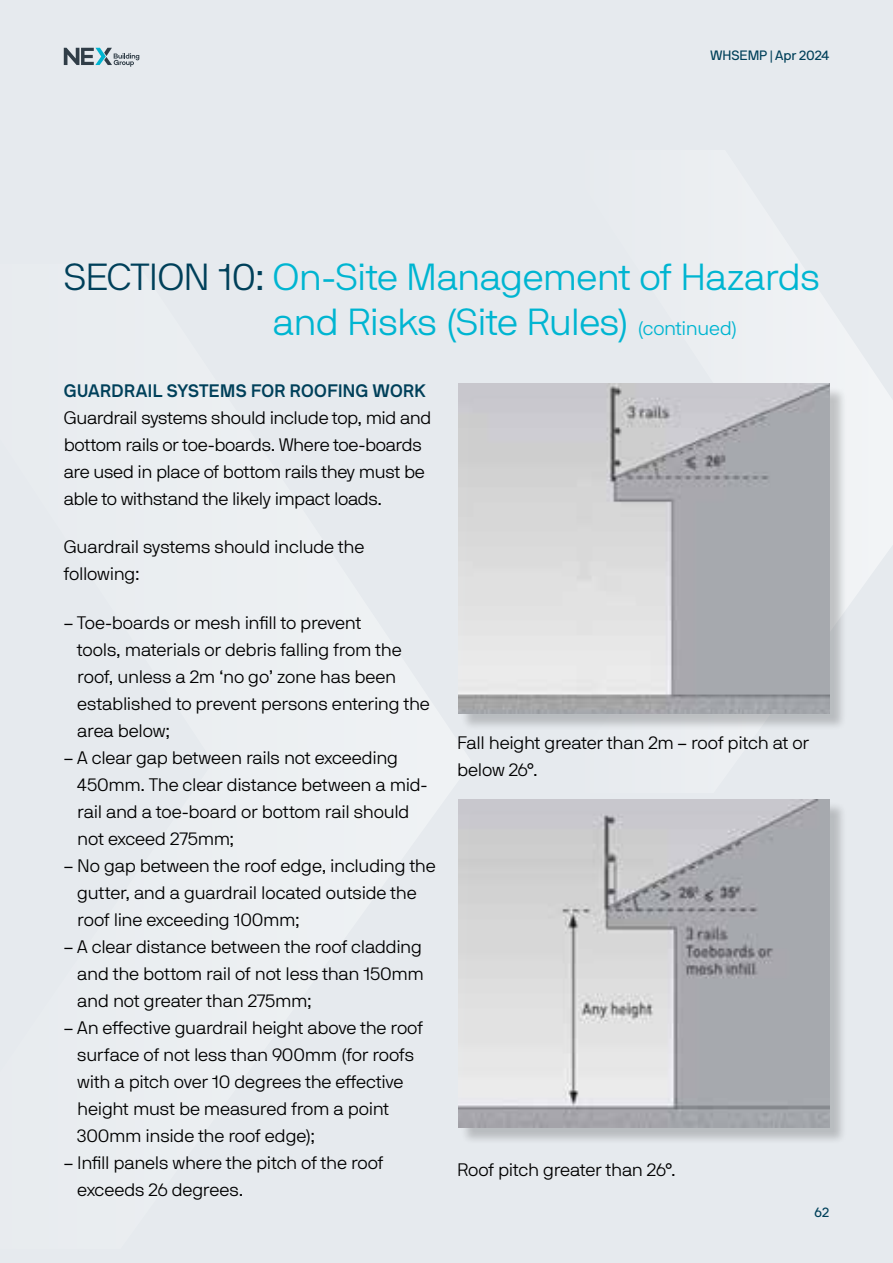
<style>
.page{position:relative;width:893px;height:1263px;background:#e6eaee}
.page>*{position:absolute;margin:0;border:0;box-sizing:border-box;transform-origin:0 0}
.t1{font:37.5px/45px "NB International Pro Lig";letter-spacing:-.02em;color:#00b5d1}
.t2{font:18px/27px "NB International Pro Lig";letter-spacing:-.015em;color:#000}
.t3{font:18px "NB International Pro Bol";letter-spacing:.02em;color:#00405a}
.t4{font:13.5px "NB International Pro Reg";color:#00405a}
.s1{color:#00405a}
.s2{font-size:19.5px}
</style>
<div class="page">
<svg style="left:64px;top:48px;width:75px;height:19px"></svg>
<svg style="left:556px;top:331px;width:337px;height:276px"></svg>
<div style="left:460px;top:386px;width:387px;height:345px;background:#000;opacity:.2"></div>
<img style="left:458px;top:384px;width:371px;height:330px">
<div style="left:460px;top:802px;width:387px;height:342px;background:#000;opacity:.2"></div>
<img style="left:458px;top:799px;width:371px;height:328px">
<p class="t4" style="left:711px;top:47px;width:120px">WHSEMP | Apr 2024</p>
<h1 class="t1" style="left:273px;top:254px;width:549px;text-indent:-209px"><span class="s1">SECTION 10:</span> On-Site Management of Hazards and Risks (Site Rules) <span class="s2">(continued)</span></h1>
<p class="t3" style="left:64px;top:380px;width:363px">GUARDRAIL SYSTEMS FOR ROOFING WORK</p>
<p class="t2" style="left:64px;top:404px;width:369px">Guardrail systems should include top, mid and bottom rails or toe-boards. Where toe-boards are used in place of bottom rails they must be able to withstand the likely impact loads.</p>
<p class="t2" style="left:64px;top:533px;width:302px">Guardrail systems should include the following:</p>
<p class="t2" style="left:77px;top:609px;width:354px;text-indent:-14px">– Toe-boards or mesh infill to prevent<br>tools, materials or debris falling from the roof, unless a 2m ‘no go’ zone has been established to prevent persons entering the area below;</p>
<p class="t2" style="left:77px;top:744px;width:352px;text-indent:-14px">– A clear gap between rails not exceeding 450mm. The clear distance between a mid&shy;rail and a toe-board or bottom rail should not exceed 275mm;</p>
<p class="t2" style="left:77px;top:852px;width:360px;text-indent:-14px">– No gap between the roof edge, including the gutter, and a guardrail located outside the roof line exceeding 100mm;</p>
<p class="t2" style="left:77px;top:933px;width:348px;text-align:justify;text-indent:-14px">– A clear distance between the roof cladding and the bottom rail of not less than 150mm and not greater than 275mm;</p>
<p class="t2" style="left:77px;top:1014px;width:347px;text-indent:-14px">– An effective guardrail height above the roof surface of not less than 900mm (for roofs with a pitch over 10 degrees the effective height must be measured from a point 300mm inside the roof edge);</p>
<p class="t2" style="left:77px;top:1149px;width:308px;text-indent:-14px">– Infill panels where the pitch of the roof exceeds 26 degrees.</p>
<p class="t2" style="left:457px;top:729px;width:354px">Fall height greater than 2m – roof pitch at or below 26°.</p>
<p class="t2" style="left:457px;top:1155px;width:220px">Roof pitch greater than 26°.</p>
<p class="t4" style="left:814px;top:1204px;width:16px">62</p>
</div>
